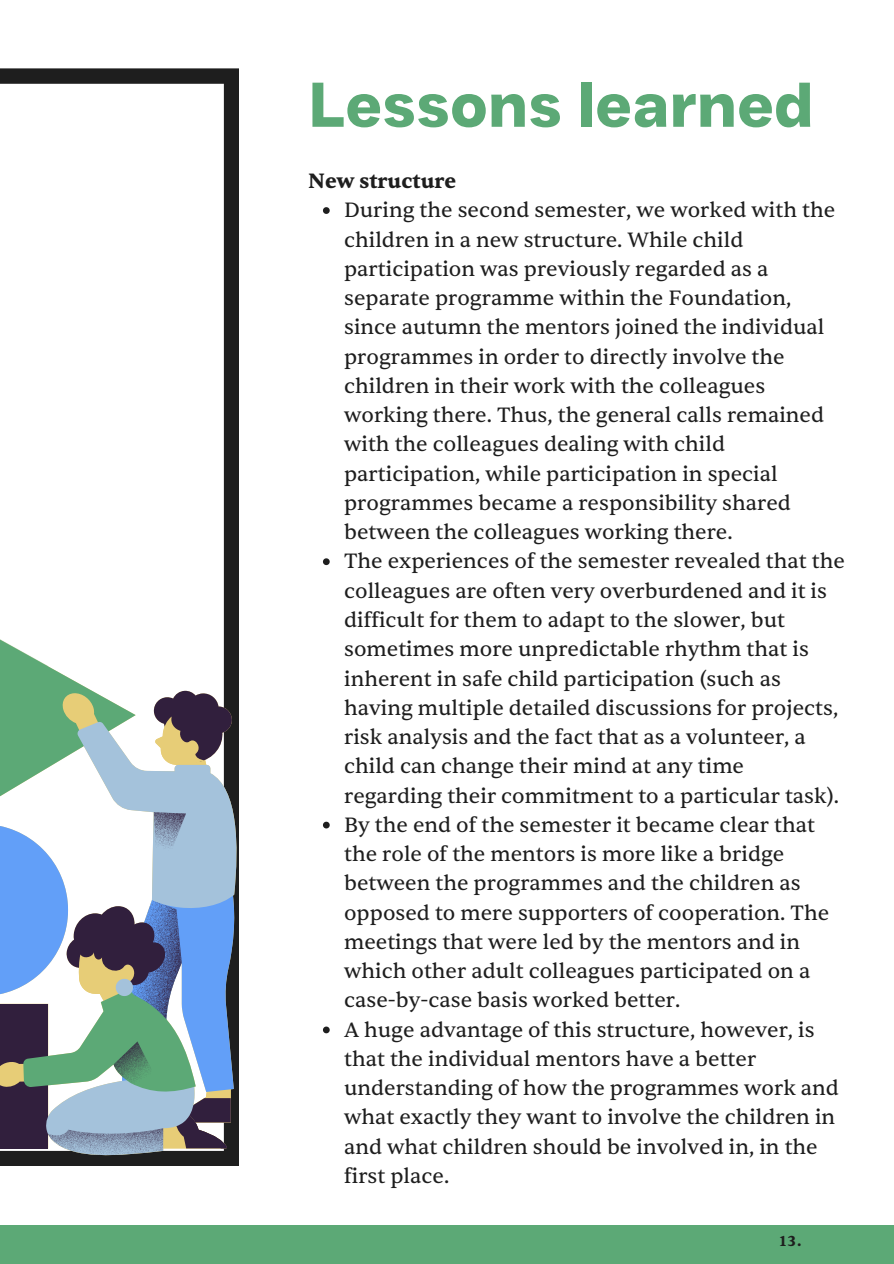
<style>
.page{position:relative;width:894px;height:1264px;background:#fff}
.page>*{position:absolute;margin:0;border:0;box-sizing:border-box;transform-origin:0 0}
.t1{font:700 63px "JUST Sans";color:#5ca976}
.t2{font:21px/29.2px "Sentient";color:#1e1e1e}
.t3{font:700 21px "Sentient";color:#1e1e1e}
.t4{font:700 14.7px "Sentient";color:#1e1e1e}
</style>
<div class="page">
<div style="left:0;top:1225px;width:893px;height:38px;background:#5ca976"></div>
<svg style="left:0;top:68px;width:239px;height:1097px"></svg>
<svg style="left:0;top:617px;width:239px;height:542px"></svg>
<svg style="left:323px;top:207px;width:6px;height:7px"></svg>
<svg style="left:323px;top:558px;width:6px;height:7px"></svg>
<svg style="left:323px;top:821px;width:6px;height:7px"></svg>
<svg style="left:323px;top:1026px;width:6px;height:7px"></svg>
<p class="t1" style="left:308px;top:66px;width:506px">Lessons learned</p>
<p class="t3" style="left:308px;top:168px;width:149px">New structure</p>
<h1 class="t2" style="left:344px;top:196px;width:492px">During the second semester, we worked with the children in a new structure. While child participation was previously regarded as a separate programme within the Foundation, since autumn the mentors joined the individual programmes in order to directly involve the children in their work with the colleagues working there. Thus, the general calls remained with the colleagues dealing with child participation, while participation in special programmes became a responsibility shared between the colleagues working there.</h1>
<h2 class="t2" style="left:344px;top:547px;width:502px">The experiences of the semester revealed that the colleagues are often very overburdened and it is difficult for them to adapt to the slower, but sometimes more unpredictable rhythm that is inherent in safe child participation (such as having multiple detailed discussions for projects, risk analysis and the fact that as a volunteer, a child can change their mind at any time regarding their commitment to a particular task).</h2>
<p class="t2" style="left:344px;top:810px;width:486px">By the end of the semester it became clear that the role of the mentors is more like a bridge between the programmes and the children as opposed to mere supporters of cooperation. The meetings that were led by the mentors and in which other adult colleagues participated on a case-by-case basis worked better.</p>
<p class="t2" style="left:344px;top:1015px;width:496px">A huge advantage of this structure, however, is that the individual mentors have a better understanding of how the programmes work and what exactly they want to involve the children in and what children should be involved in, in the first place.</p>
<p class="t4" style="left:779px;top:1231px;width:23px">13.</p>
</div>
